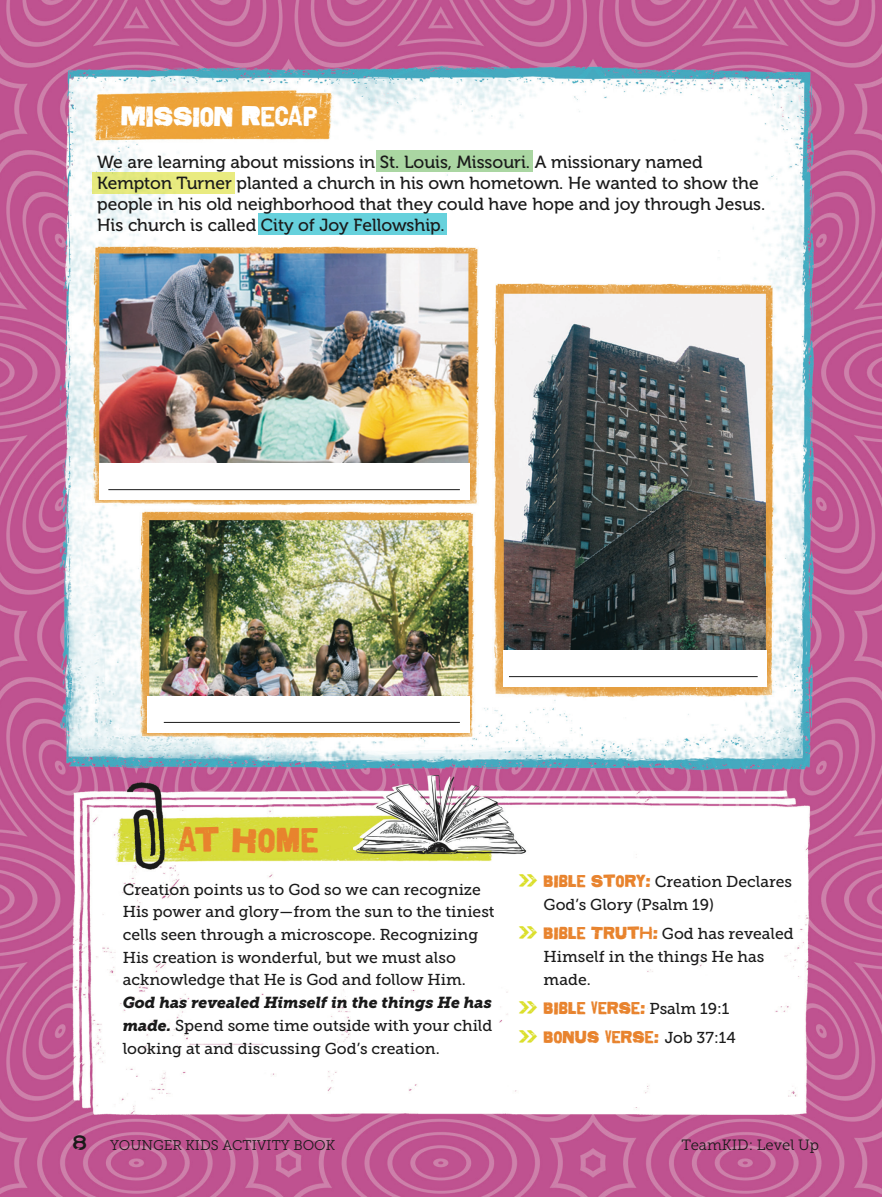
<style>
.page{position:relative;width:882px;height:1197px;background:#fff}
.page>*{position:absolute;margin:0;border:0;box-sizing:border-box;transform-origin:0 0}
.t1{font:35px "Shelton";letter-spacing:.025em;color:#e8832d}
.t2{font:28px "Shelton";color:#fff}
.t3{font:17.5px/21px "Museo 500";color:#1a1a1a}
.t4{font:17.5px/29.1px "Shelton";letter-spacing:.015em;color:#e8832d}
.t5{font:15.75px/22.8px "Museo Slab 500";color:#1a1a1a}
.t6{font:italic 15.75px "Museo Slab 900";color:#1a1a1a}
.t7{font:14.88px "Museo Slab 300";color:#1a1a1a}
.t8{font:14px "Museo Slab 300";color:#1a1a1a}
.s1{font-family:"Museo Slab 900";font-style:italic}
.s2{font-family:"Roadkill";font-weight:800;font-size:23.8px;color:#dbdf2c}
.s3{font-family:"Shelton";font-size:17.5px;color:#e8832d}
.s4{font-family:"Museo Slab 500";font-size:15.75px;color:#1a1a1a}
.s5{font-family:"Shelton";font-size:21px}
</style>
<div class="page">
<img style="left:0;top:0;width:882px;height:1197px">
<div style="left:376px;top:150px;width:156px;height:22px;background:#aad6a2"></div>
<div style="left:92px;top:172px;width:142px;height:21px;background:#e7eb7f"></div>
<div style="left:258px;top:214px;width:189px;height:21px;background:#66d1dc"></div>
<div style="left:100px;top:463px;width:370px;height:37px;background:#fff"></div>
<div style="left:148px;top:697px;width:322px;height:36px;background:#fff"></div>
<div style="left:503px;top:650px;width:264px;height:37px;background:#fff"></div>
<hr style="left:108px;top:489px;width:352px;height:1px;background:#1a1a1a">
<hr style="left:164px;top:722px;width:296px;height:1px;background:#1a1a1a">
<hr style="left:509px;top:676px;width:249px;height:1px;background:#1a1a1a">
<h2 class="t2" style="left:121px;top:97px;width:198px">MISSION RECAP</h2>
<p class="t3" style="left:97px;top:151px;width:670px">We are learning about missions in St. Louis, Missouri. A missionary named Kempton Turner planted a church in his own hometown. He wanted to show the people in his old neighborhood that they could have hope and joy through Jesus.<br>His church is called City of Joy Fellowship.</p>
<h1 class="t1" style="left:178px;top:816px;width:142px">AT HOME</h1>
<p class="t5" style="left:123px;top:878px;width:373px">Creation points us to God so we can recognize His power and glory—from the sun to the tiniest cells seen through a microscope. Recognizing His creation is wonderful, but we must also acknowledge that He is God and follow Him.</p>
<p class="t6" style="left:123px;top:994px;width:371px">God has revealed Himself in the things He has</p>
<p class="t5" style="left:123px;top:1014px;width:371px"><span class="s1">made.</span> Spend some time outside with your child looking at and discussing God’s creation.</p>
<p class="t5" style="left:544px;top:871px;width:250px;text-indent:-25px"><span class="s2">»</span> <span class="s3">BIBLE STORY:</span> Creation Declares<br>God’s Glory (Psalm 19)</p>
<p class="t5" style="left:544px;top:923px;width:252px;text-indent:-25px"><span class="s2">»</span> <span class="s3">BIBLE TRUTH:</span> God has revealed<br>Himself in the things He has made.</p>
<p class="t4" style="left:518px;top:994px;width:219px"><span class="s2">»</span> BIBLE VERSE: <span class="s4">Psalm 19:1 </span><span class="s2">»</span> BONUS VERSE: <span class="s4">Job 37:14</span></p>
<p class="t8" style="left:73px;top:1137px;width:264px"><span class="s5">8</span> YOUNGER KIDS ACTIVITY BOOK</p>
<p class="t7" style="left:682px;top:1136px;width:139px">TeamKID: Level Up</p>
</div>
